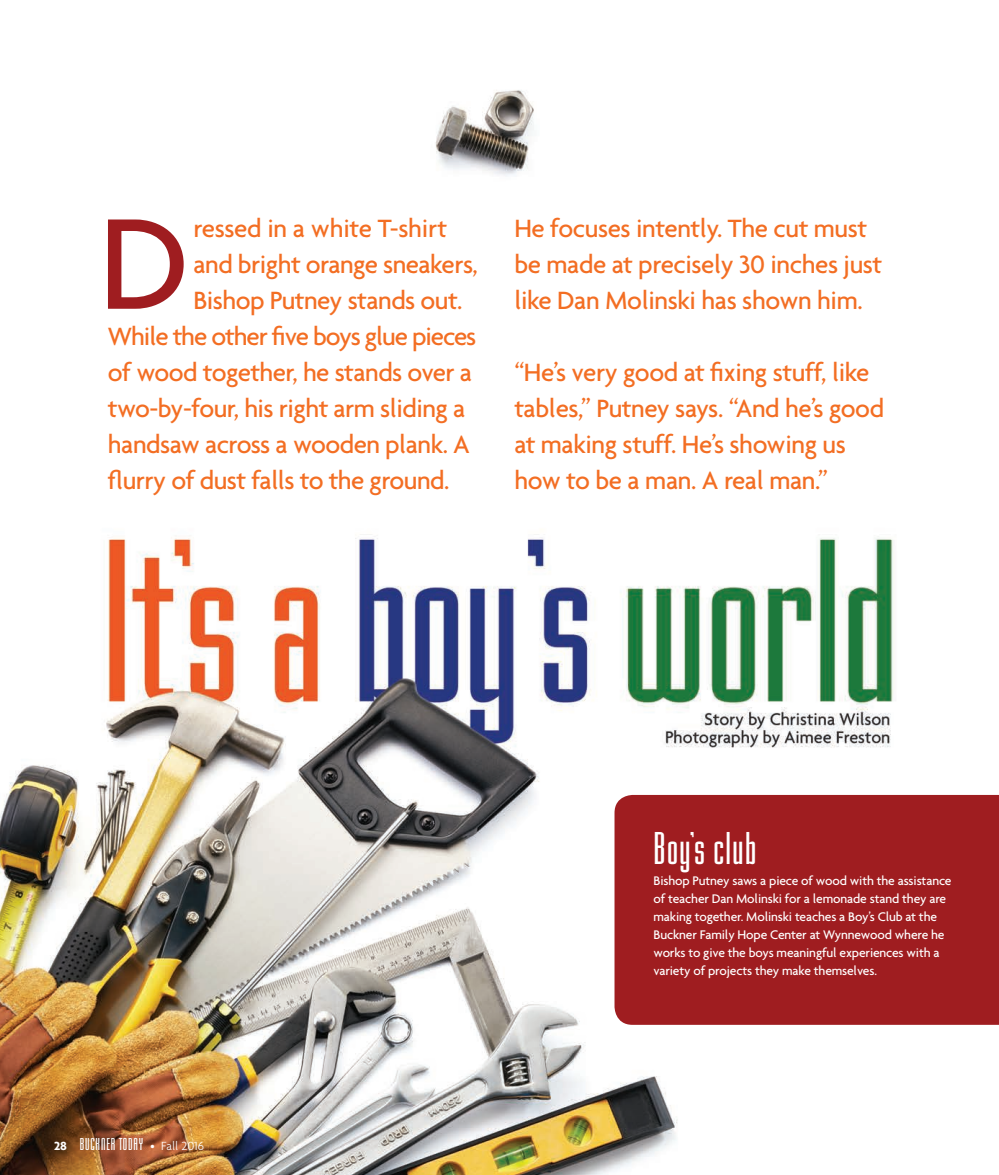
<style>
.page{position:relative;width:999px;height:1175px;background:#fff}
.page>*{position:absolute;margin:0;border:0;box-sizing:border-box;transform-origin:0 0}
.t1{font:500 139.8px "Agenda";color:#9f1d20}
.t2{font:48px "Mekanik Plain";letter-spacing:.03em;color:#fff}
.t3{font:500 27px/36px "Agenda";letter-spacing:-.02em;color:#f36e23}
.t4{font:500 27px "Agenda";letter-spacing:-.04em;color:#f36e23}
.t5{font:18px "Mekanik Plain";letter-spacing:.05em;color:#fff}
.t6{font:500 13.5px/18px "Agenda";letter-spacing:-.01em;color:#fff}
.s1{font-family:"Agenda";font-weight:700;font-size:12.75px}
.s2{font-family:"Agenda";font-weight:300;font-size:12.75px}
</style>
<div class="page">
<img style="left:0;top:534px;width:999px;height:640px">
<div style="left:615px;top:795px;width:384px;height:229px;background:#9f1d20"></div>
<img style="left:435px;top:90px;width:99px;height:86px">
<h1 class="t1" style="left:99px;top:179px;width:92px">D</h1>
<p class="t3" style="left:193px;top:209px;width:255px">ressed in a white T-shirt</p>
<p class="t3" style="left:193px;top:245px;width:286px">and bright orange sneakers,</p>
<p class="t3" style="left:193px;top:281px;width:271px">Bishop Putney stands out.</p>
<p class="t4" style="left:108px;top:319px;width:370px">While the other five boys glue pieces</p>
<p class="t3" style="left:108px;top:353px;width:366px">of wood together, he stands over a</p>
<p class="t3" style="left:108px;top:389px;width:359px">two-by-four, his right arm sliding a</p>
<p class="t3" style="left:108px;top:425px;width:363px">handsaw across a wooden plank. A</p>
<p class="t3" style="left:108px;top:461px;width:343px">flurry of dust falls to the ground.</p>
<p class="t3" style="left:514px;top:209px;width:370px">He focuses intently. The cut must be made at precisely 30 inches just like Dan Molinski has shown him.</p>
<p class="t3" style="left:514px;top:353px;width:371px">“He’s very good at fixing stuff, like tables,” Putney says. “And he’s good at making stuff. He’s showing us how to be a man. A real man.”</p>
<p class="t5" style="left:54px;top:1133px;width:152px"><span class="s1">28</span> BUCKNER TODAY <span class="s2">• Fall 2016</span></p>
<h2 class="t2" style="left:654px;top:819px;width:104px">Boy’s club</h2>
<p class="t6" style="left:654px;top:871px;width:300px">Bishop Putney saws a piece of wood with the assistance of teacher Dan Molinski for a lemonade stand they are making together. Molinski teaches a Boy’s Club at the Buckner Family Hope Center at Wynnewood where he works to give the boys meaningful experiences with a variety of projects they make themselves.</p>
</div>
